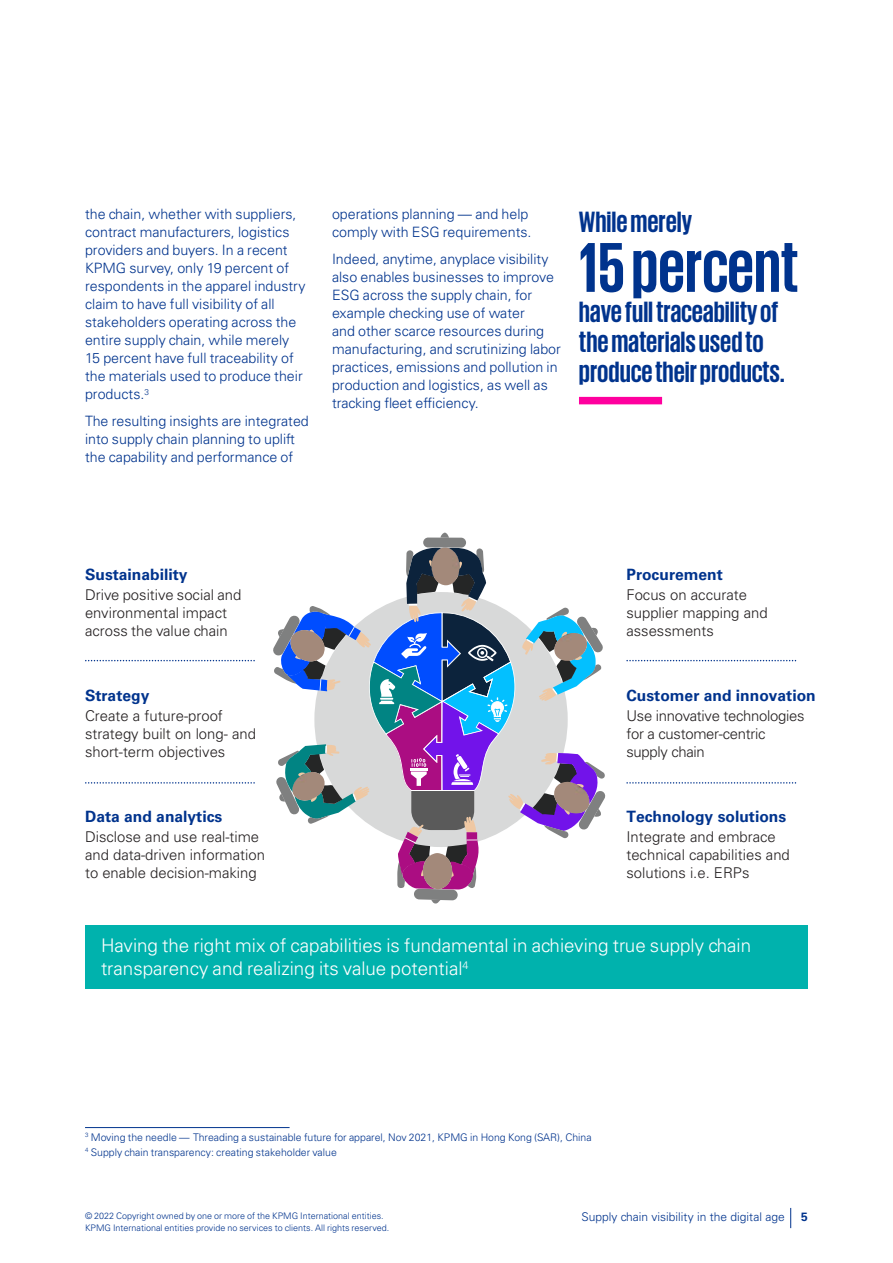
<style>
.page{position:relative;width:893px;height:1263px;background:#fff}
.page>*{position:absolute;margin:0;border:0;box-sizing:border-box;transform-origin:0 0}
.t1{font:700 72px "KPMG";color:#00338d}
.t2{font:700 30px/30px "KPMG";color:#00338d}
.t3{font:300 18.75px/22.5px "Univers LT Std";color:#fff}
.t4{font:700 15.6px "Univers LT Std";color:#00338d}
.t5{font:300 14.85px/17.9px "Univers LT Std";color:#231f20}
.t6{font:300 14.85px/17.9px "Univers LT Std";letter-spacing:-.02em;color:#231f20}
.t7{font:300 14.25px/18px "Univers LT Std";color:#00338d}
.t8{font:300 12px "Univers LT Std";color:#00338d}
.t9{font:700 12px "Univers LT Std";color:#00338d}
.t10{font:300 10.5px/15px "Univers LT Std";color:#00338d}
.t11{font:300 9px "Univers LT Std";color:#00338d}
</style>
<div class="page">
<svg style="left:790px;top:1208px;width:1px;height:20px"></svg>
<hr style="left:85px;top:1127px;width:205px;height:1px;background:#00338d">
<div style="left:423px;top:537px;width:43px;height:11px;background:#7f8080;border-radius:5px"></div>
<svg style="left:440px;top:533px;width:9px;height:5px"></svg>
<svg style="left:273px;top:546px;width:333px;height:358px"></svg>
<svg style="left:85px;top:660px;width:170px;height:1px"></svg>
<svg style="left:626px;top:660px;width:170px;height:1px"></svg>
<svg style="left:85px;top:782px;width:170px;height:1px"></svg>
<svg style="left:626px;top:782px;width:170px;height:1px"></svg>
<div style="left:85px;top:925px;width:723px;height:64px;background:#00b2ad"></div>
<div style="left:579px;top:397px;width:83px;height:7px;background:#ff009e"></div>
<p class="t7" style="left:85px;top:205px;width:222px">the chain, whether with suppliers, contract manufacturers, logistics providers and buyers. In a recent<br>KPMG survey, only 19 percent of respondents in the apparel industry claim to have full visibility of all stakeholders operating across the entire supply chain, while merely<br>15 percent have full traceability of the materials used to produce their products.<sup>3</sup></p>
<p class="t7" style="left:85px;top:412px;width:225px">The resulting insights are integrated into supply chain planning to uplift the capability and performance of</p>
<p class="t7" style="left:332px;top:205px;width:201px">operations planning — and help comply with ESG requirements.</p>
<p class="t7" style="left:332px;top:250px;width:230px">Indeed, anytime, anyplace visibility also enables businesses to improve ESG across the supply chain, for example checking use of water<br>and other scarce resources during manufacturing, and scrutinizing labor practices, emissions and pollution in production and logistics, as well as tracking fleet efficiency.</p>
<h2 class="t2" style="left:579px;top:206px;width:115px">While merely</h2>
<h1 class="t1" style="left:579px;top:231px;width:221px">15 percent</h1>
<h2 class="t2" style="left:579px;top:296px;width:208px">have full traceability of the materials used to produce their products.</h2>
<p class="t4" style="left:85px;top:565px;width:104px">Sustainability</p>
<p class="t4" style="left:626px;top:565px;width:98px">Procurement</p>
<p class="t5" style="left:85px;top:586px;width:158px">Drive positive social and environmental impact across the value chain</p>
<p class="t5" style="left:626px;top:586px;width:143px">Focus on accurate supplier mapping and assessments</p>
<p class="t4" style="left:85px;top:686px;width:66px">Strategy</p>
<p class="t4" style="left:626px;top:686px;width:191px">Customer and innovation</p>
<p class="t5" style="left:85px;top:707px;width:172px">Create a future-proof strategy built on long- and short-term objectives</p>
<p class="t6" style="left:626px;top:707px;width:179px">Use innovative technologies for a customer-centric supply chain</p>
<p class="t4" style="left:85px;top:807px;width:139px">Data and analytics</p>
<p class="t4" style="left:626px;top:807px;width:161px">Technology solutions</p>
<p class="t5" style="left:85px;top:828px;width:181px">Disclose and use real-time and data-driven information to enable decision-making</p>
<p class="t5" style="left:626px;top:828px;width:165px">Integrate and embrace technical capabilities and solutions i.e. ERPs</p>
<h3 class="t3" style="left:101px;top:934px;width:652px">Having the right mix of capabilities is fundamental in achieving true supply chain transparency and realizing its value potential<sup>4</sup></h3>
<p class="t10" style="left:85px;top:1129px;width:508px"><sup>3</sup> Moving the needle — Threading a sustainable future for apparel, Nov 2021, KPMG in Hong Kong (SAR), China<br><sup>4</sup> Supply chain transparency: creating stakeholder value</p>
<p class="t11" style="left:85px;top:1210px;width:300px">© 2022 Copyright owned by one or more of the KPMG International entities.</p>
<p class="t8" style="left:581px;top:1210px;width:205px">Supply chain visibility in the digital age</p>
<p class="t9" style="left:801px;top:1210px;width:8px">5</p>
<p class="t11" style="left:85px;top:1222px;width:306px">KPMG International entities provide no services to clients. All rights reserved.</p>
</div>
